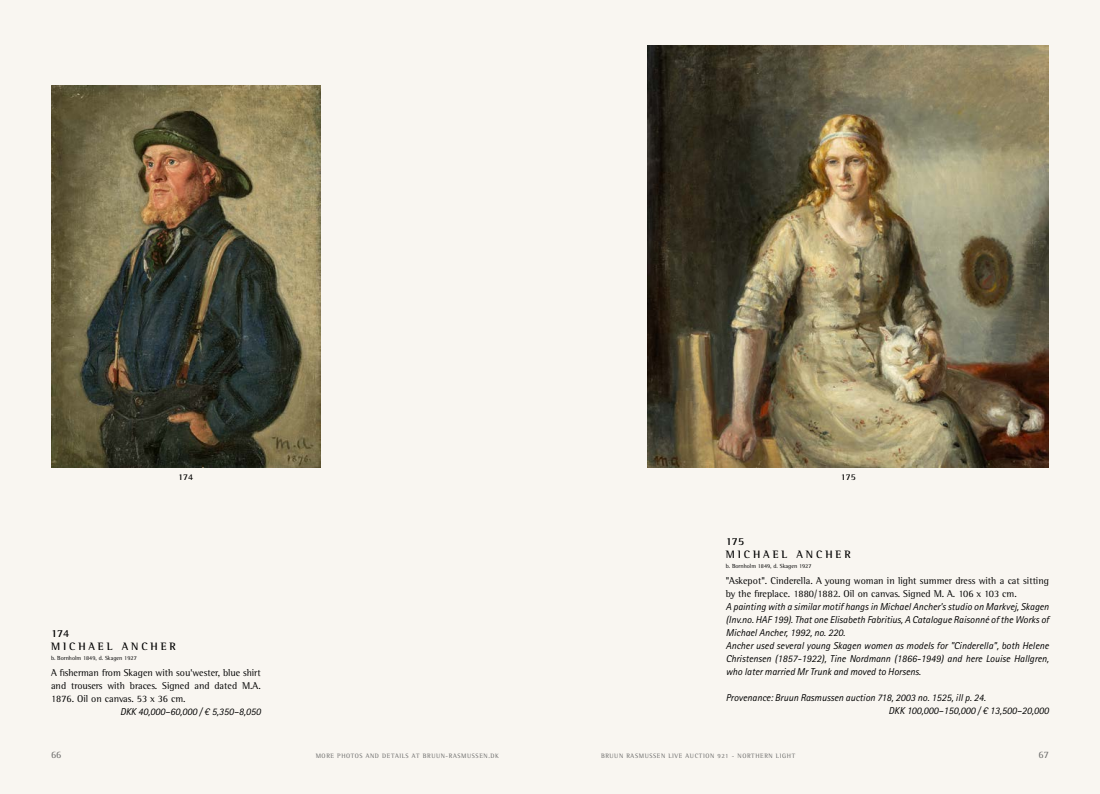
<style>
.page{position:relative;width:1100px;height:794px;background:#f9f6f1}
.page>*{position:absolute;margin:0;border:0;box-sizing:border-box;transform-origin:0 0}
.t1{font:700 11px/13px "Rotis Semi Serif Pro";letter-spacing:.26em;color:#000}
.t2{font:italic 10px/13px "Rotis Sans Serif Pro";color:#000}
.t3{font:10px/13px "Rotis Semi Serif Pro";color:#000;text-align:justify}
.t4{font:10px "Rotis Semi Serif Pro";color:#6a6a69}
.t5{font:700 9px "Rotis Semi Serif Pro";color:#000}
.t6{font:6.5px "Rotis Semi Serif Pro";letter-spacing:.095em;color:#6a6a69}
.t7{font:6px "Rotis Semi Serif Pro";color:#000}
</style>
<div class="page">
<img style="left:51px;top:85px;width:270px;height:383px">
<img style="left:648px;top:45px;width:401px;height:423px">
<p class="t5" style="left:178px;top:471px;width:17px">174</p>
<p class="t5" style="left:841px;top:471px;width:17px">175</p>
<p class="t1" style="left:51px;top:626px;width:126px">174<br>MICHAEL ANCHER</p>
<p class="t7" style="left:51px;top:654px;width:87px">b. Bornholm 1849, d. Skagen 1927</p>
<p class="t3" style="left:51px;top:666px;width:211px">A fisherman from Skagen with sou'wester, blue shirt and trousers with braces. Signed and dated M.A.<br>1876. Oil on canvas. 53 x 36 cm.</p>
<p class="t2" style="left:120px;top:705px;width:142px">DKK 40,000–60,000 / € 5,350–8,050</p>
<p class="t1" style="left:726px;top:535px;width:126px">175<br>MICHAEL ANCHER</p>
<p class="t7" style="left:726px;top:562px;width:87px">b. Bornholm 1849, d. Skagen 1927</p>
<p class="t3" style="left:726px;top:574px;width:325px">"Askepot". Cinderella. A young woman in light summer dress with a cat sitting by the fireplace. 1880/1882. Oil on canvas. Signed M. A. 106 x 103 cm.</p>
<p class="t2" style="left:726px;top:600px;width:325px">A painting with a similar motif hangs in Michael Ancher's studio on Markvej, Skagen (Inv.no. HAF 199). That one Elisabeth Fabritius, A Catalogue Raisonné of the Works of Michael Ancher, 1992, no. 220.<br>Ancher used several young Skagen women as models for "Cinderella", both Helene Christensen (1857-1922), Tine Nordmann (1866-1949) and here Louise Hallgren, who later married Mr Trunk and moved to Horsens.</p>
<p class="t2" style="left:888px;top:691px;width:162px;text-indent:-163px">Provenance: Bruun Rasmussen auction 718, 2003 no. 1525, ill p. 24.<br>DKK 100,000–150,000 / € 13,500–20,000</p>
<p class="t4" style="left:51px;top:749px;width:12px">66</p>
<p class="t6" style="left:316px;top:752px;width:185px">MORE PHOTOS AND DETAILS AT BRUUN-RASMUSSEN.DK</p>
<p class="t6" style="left:601px;top:752px;width:196px">BRUUN RASMUSSEN LIVE AUCTION 921 - NORTHERN LIGHT</p>
<p class="t4" style="left:1038px;top:749px;width:12px">67</p>
</div>
